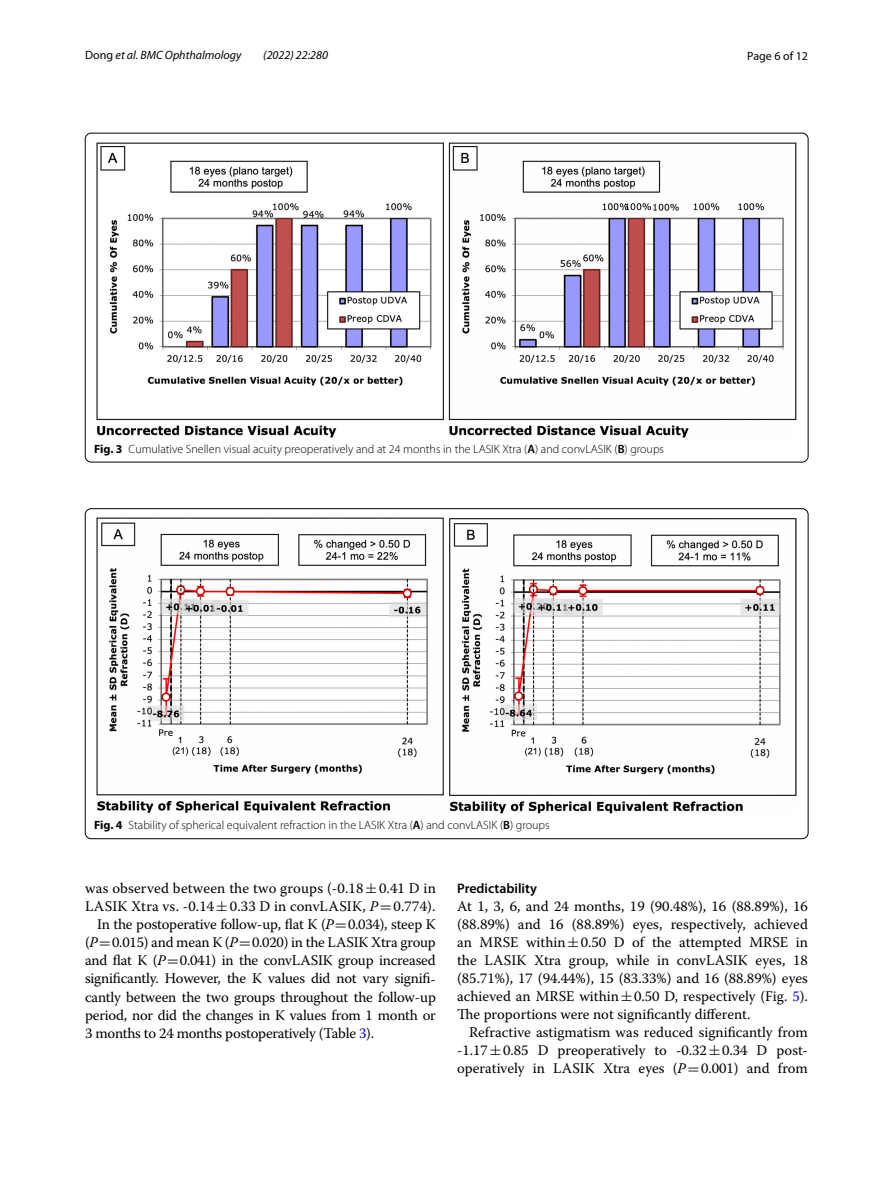
<style>
.page{position:relative;width:893px;height:1187px;background:#fff}
.page>*{position:absolute;margin:0;border:0;box-sizing:border-box;transform-origin:0 0}
.t1{font:14.7px/18px "Warnock Pro";letter-spacing:-.015em;color:#000;text-align:justify}
.t2{font:14.7px "Warnock Pro";letter-spacing:.01em;color:#000}
.t3{font:600 13.8px "Myriad Pro";color:#000}
.t4{font:300 12px "Myriad Pro";color:#000}
.t5{font:italic 12px "Myriad Pro";color:#000}
.t6{font:12px "Myriad Pro";color:#000}
.s1{font-style:normal}
.s2{font-weight:700}
.s3{font-weight:600}
.s4{font-family:"MTSY"}
.s5{font-style:italic}
.s6{color:#00f}
</style>
<div class="page">
<img style="left:96px;top:142px;width:701px;height:296px">
<img style="left:96px;top:517px;width:701px;height:296px">
<p class="t5" style="left:85px;top:48px;width:158px"><span class="s1">Dong</span> et al. BMC Ophthalmology</p>
<p class="t5" style="left:263px;top:48px;width:66px">(2022) 22:280</p>
<p class="t6" style="left:747px;top:48px;width:62px">Page 6 of 12</p>
<p class="t4" style="left:94px;top:442px;width:571px"><span class="s2">Fig. 3</span> Cumulative Snellen visual acuity preoperatively and at 24 months in the LASIK Xtra (<span class="s3">A</span>) and convLASIK (<span class="s3">B</span>) groups</p>
<p class="t4" style="left:94px;top:818px;width:457px"><span class="s2">Fig. 4</span> Stability of spherical equivalent refraction in the LASIK Xtra (<span class="s3">A</span>) and convLASIK (<span class="s3">B</span>) groups</p>
<p class="t2" style="left:85px;top:879px;width:352px">was observed between the two groups (-0.18<span class="s4">±</span>0.41 D in</p>
<p class="t2" style="left:85px;top:897px;width:352px">LASIK Xtra vs. -0.14<span class="s4">±</span>0.33 D in convLASIK, <span class="s5">P</span><span class="s4">=</span>0.774).</p>
<p class="t1" style="left:97px;top:915px;width:340px">In the postoperative follow-up, flat K (<span class="s5">P</span><span class="s4">=</span>0.034), steep K</p>
<p class="t1" style="left:85px;top:933px;width:352px">(<span class="s5">P</span><span class="s4">=</span>0.015) and mean K (<span class="s5">P</span><span class="s4">=</span>0.020) in the LASIK Xtra group</p>
<p class="t1" style="left:85px;top:951px;width:352px">and flat K (<span class="s5">P</span><span class="s4">=</span>0.041) in the convLASIK group increased</p>
<p class="t1" style="left:85px;top:969px;width:352px">significantly. However, the K values did not vary signifi-</p>
<p class="t1" style="left:85px;top:987px;width:352px">cantly between the two groups throughout the follow-up</p>
<p class="t1" style="left:85px;top:1005px;width:352px">period, nor did the changes in K values from 1 month or</p>
<p class="t1" style="left:85px;top:1023px;width:290px">3 months to 24 months postoperatively (Table <span class="s6">3</span>).</p>
<p class="t3" style="left:457px;top:879px;width:81px">Predictability</p>
<p class="t1" style="left:457px;top:896px;width:352px">At 1, 3, 6, and 24 months, 19 (90.48%), 16 (88.89%), 16 (88.89%) and 16 (88.89%) eyes, respectively, achieved an MRSE within<span class="s4">±</span>0.50 D of the attempted MRSE in the LASIK Xtra group, while in convLASIK eyes, 18 (85.71%), 17 (94.44%), 15 (83.33%) and 16 (88.89%) eyes achieved an MRSE within<span class="s4">±</span>0.50 D, respectively (Fig. <span class="s6">5</span>).<br>The proportions were not significantly different.</p>
<p class="t1" style="left:457px;top:1022px;width:352px;text-indent:12px">Refractive astigmatism was reduced significantly from -1.17<span class="s4">±</span>0.85 D preoperatively to -0.32<span class="s4">±</span>0.34 D post&shy;operatively in LASIK Xtra eyes (<span class="s5">P</span><span class="s4">=</span>0.001) and from</p>
</div>
